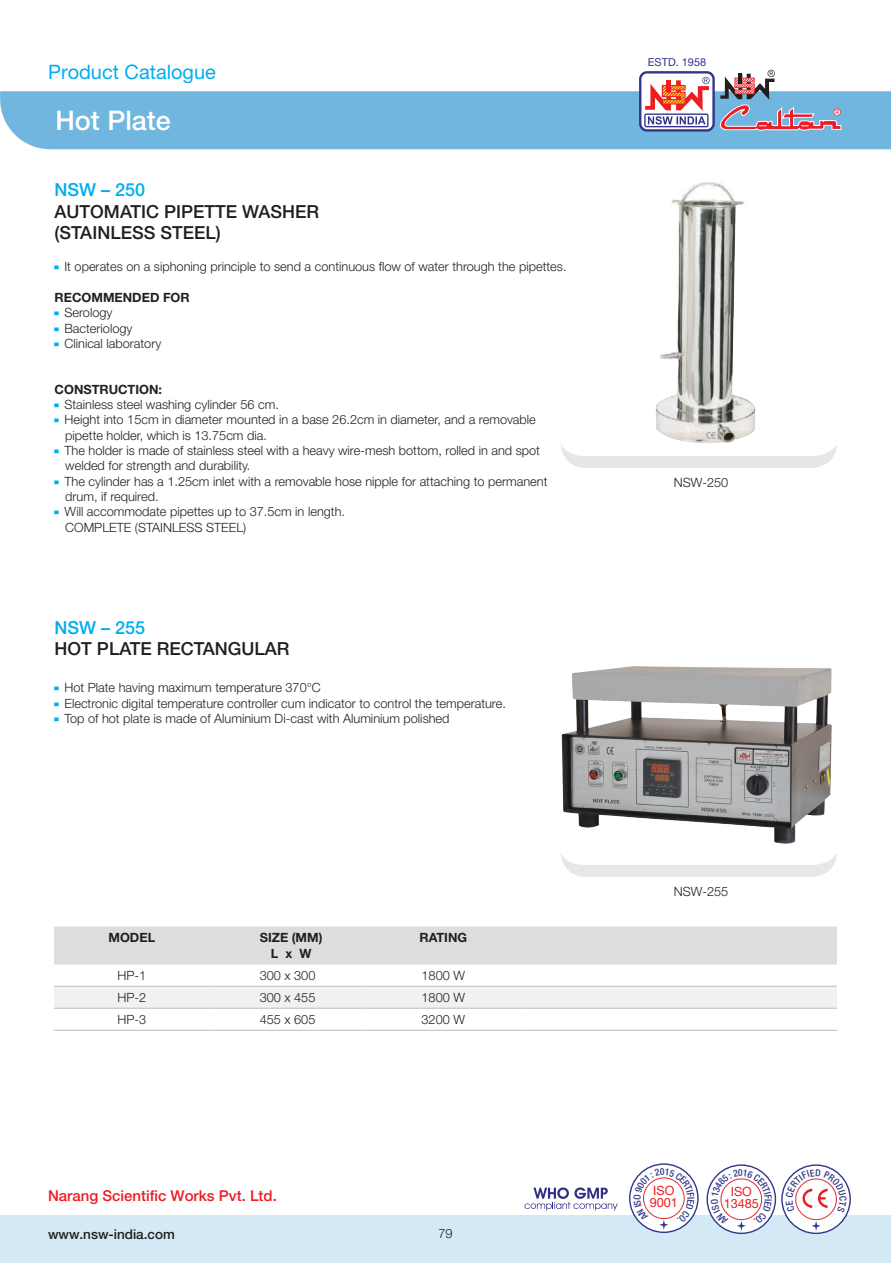
<style>
.page{position:relative;width:891px;height:1263px;background:#fff}
.page>*{position:absolute;margin:0;border:0;box-sizing:border-box;transform-origin:0 0}
.t1{font:500 27px "Helvetica Neue";color:#fff}
.t2{font:19.95px "Helvetica Neue";color:#00aeef}
.t3{font:500 18px/21.6px "Helvetica Neue";color:#231f20}
.t4{font:500 18px "Helvetica Neue";color:#00aeef}
.t5{font:500 15px "Helvetica Neue";color:#ee1d23}
.t6{font:500 13.5px "Helvetica Neue";color:#231f20}
.t7{font:300 12.75px/15.3px "Helvetica Neue";color:#231f20}
.t8{font:700 12.75px/15.3px "Helvetica Neue";color:#231f20;text-align:center}
.t9{font:12.75px/11.6px "Helvetica Neue";color:#ee1d23;text-align:center}
.t10{font:10.95px "Helvetica Neue";color:#33358b}
.s1{font-family:"Arial";font-weight:400;font-size:6px;color:#00aeef}
.s2{font-weight:700}
</style>
<div class="page">
<div style="left:0;top:91px;width:891px;height:58px;background:#70b6df"></div>
<div style="left:0;top:1215px;width:891px;height:48px;background:#d3e9f5"></div>
<svg style="left:525px;top:1187px;width:93px;height:23px"></svg>
<div style="left:640px;top:72px;width:74px;height:58px;background:#fff;border-radius:7px"></div>
<div style="left:639px;top:71px;width:76px;height:61px;border:2px solid #33358b;border-radius:7px"></div>
<div style="left:644px;top:113px;width:65px;height:14px;border:1px solid #33358b;border-radius:2px"></div>
<svg style="left:645px;top:70px;width:197px;height:62px"></svg>
<img style="left:655px;top:182px;width:101px;height:261px">
<img style="left:561px;top:666px;width:271px;height:178px">
<svg style="left:560px;top:444px;width:277px;height:24px"></svg>
<svg style="left:560px;top:853px;width:277px;height:24px"></svg>
<div style="left:54px;top:926px;width:783px;height:37px;background:#dcdddf"></div>
<svg style="left:54px;top:964px;width:783px;height:45px"></svg>
<div style="left:54px;top:986px;width:783px;height:21px;background:#f0f1f2"></div>
<hr style="left:54px;top:985px;width:156px;height:1px;background:#bcbdc0">
<hr style="left:210px;top:985px;width:155px;height:1px;background:#bcbdc0">
<hr style="left:365px;top:985px;width:156px;height:1px;background:#bcbdc0">
<hr style="left:521px;top:985px;width:316px;height:1px;background:#bcbdc0">
<hr style="left:54px;top:1007px;width:156px;height:1px;background:#bcbdc0">
<hr style="left:210px;top:1007px;width:155px;height:1px;background:#bcbdc0">
<hr style="left:365px;top:1007px;width:156px;height:1px;background:#bcbdc0">
<hr style="left:521px;top:1007px;width:316px;height:1px;background:#bcbdc0">
<hr style="left:54px;top:1029px;width:156px;height:1px;background:#bcbdc0">
<hr style="left:210px;top:1029px;width:155px;height:1px;background:#bcbdc0">
<hr style="left:365px;top:1029px;width:156px;height:1px;background:#bcbdc0">
<hr style="left:521px;top:1029px;width:316px;height:1px;background:#bcbdc0">
<hr style="left:54px;top:963px;width:156px;height:1px;background:#dcdddf">
<hr style="left:210px;top:963px;width:155px;height:1px;background:#dcdddf">
<hr style="left:365px;top:963px;width:156px;height:1px;background:#dcdddf">
<hr style="left:521px;top:963px;width:316px;height:1px;background:#dcdddf">
<svg style="left:707px;top:1164px;width:144px;height:70px"></svg>
<svg style="left:629px;top:1163px;width:70px;height:70px"></svg>
<h2 class="t2" style="left:48px;top:60px;width:169px">Product Catalogue</h2>
<h1 class="t1" style="left:55px;top:105px;width:117px">Hot Plate</h1>
<h3 class="t4" style="left:55px;top:179px;width:92px">NSW – 250</h3>
<h3 class="t3" style="left:55px;top:200px;width:266px">AUTOMATIC PIPETTE WASHER (STAINLESS STEEL)</h3>
<p class="t7" style="left:55px;top:259px;width:513px"><span class="s1">▀</span> It operates on a siphoning principle to send a continuous flow of water through the pipettes.</p>
<p class="t7" style="left:55px;top:289px;width:137px"><span class="s2">RECOMMENDED FOR </span><span class="s1">▀</span> Serology<br><span class="s1">▀</span> Bacteriology<br><span class="s1">▀</span> Clinical laboratory</p>
<p class="t8" style="left:55px;top:381px;width:109px">CONSTRUCTION:</p>
<p class="t7" style="left:55px;top:397px;width:226px"><span class="s1">▀</span> Stainless steel washing cylinder 56 cm.</p>
<p class="t7" style="left:55px;top:412px;width:483px"><span class="s1">▀</span> Height into 15cm in diameter mounted in a base 26.2cm in diameter, and a removable</p>
<p class="t7" style="left:65px;top:427px;width:203px">pipette holder, which is 13.75cm dia.</p>
<p class="t7" style="left:55px;top:442px;width:487px"><span class="s1">▀</span> The holder is made of stainless steel with a heavy wire-mesh bottom, rolled in and spot</p>
<p class="t7" style="left:65px;top:458px;width:187px">welded for strength and durability.</p>
<p class="t7" style="left:55px;top:473px;width:494px"><span class="s1">▀</span> The cylinder has a 1.25cm inlet with a removable hose nipple for attaching to permanent</p>
<p class="t7" style="left:65px;top:488px;width:95px">drum, if required.</p>
<p class="t7" style="left:55px;top:504px;width:292px"><span class="s1">▀</span> Will accommodate pipettes up to 37.5cm in length.</p>
<p class="t7" style="left:65px;top:519px;width:183px">COMPLETE (STAINLESS STEEL)</p>
<h3 class="t4" style="left:55px;top:616px;width:92px">NSW – 255</h3>
<h3 class="t3" style="left:55px;top:638px;width:236px">HOT PLATE RECTANGULAR</h3>
<p class="t7" style="left:55px;top:680px;width:453px"><span class="s1">▀</span> Hot Plate having maximum temperature 370°C<br><span class="s1">▀</span> Electronic digital temperature controller cum indicator to control the temperature. <span class="s1">▀</span> Top of hot plate is made of Aluminium Di-cast with Aluminium polished</p>
<p class="t8" style="left:108px;top:930px;width:48px">MODEL</p>
<p class="t8" style="left:260px;top:930px;width:64px">SIZE (MM)<br>L x W</p>
<p class="t8" style="left:419px;top:930px;width:49px">RATING</p>
<p class="t7" style="left:117px;top:967px;width:30px">HP-1</p>
<p class="t7" style="left:260px;top:967px;width:57px">300 x 300</p>
<p class="t7" style="left:422px;top:967px;width:45px">1800 W</p>
<p class="t7" style="left:117px;top:989px;width:30px">HP-2</p>
<p class="t7" style="left:260px;top:989px;width:57px">300 x 455</p>
<p class="t7" style="left:422px;top:989px;width:45px">1800 W</p>
<p class="t7" style="left:117px;top:1011px;width:30px">HP-3</p>
<p class="t7" style="left:260px;top:1011px;width:57px">455 x 605</p>
<p class="t7" style="left:422px;top:1011px;width:45px">3200 W</p>
<p class="t10" style="left:648px;top:55px;width:60px">ESTD. 1958</p>
<p class="t7" style="left:674px;top:474px;width:56px">NSW-250</p>
<p class="t7" style="left:674px;top:883px;width:56px">NSW-255</p>
<p class="t9" style="left:650px;top:1184px;width:30px;text-align:left">ISO<br>9001</p>
<p class="t5" style="left:48px;top:1187px;width:230px">Narang Scientific Works Pvt. Ltd.</p>
<p class="t9" style="left:724px;top:1185px;width:37px">ISO<br>13485</p>
<p class="t6" style="left:48px;top:1225px;width:128px">www.nsw-india.com</p>
<p class="t7" style="left:438px;top:1225px;width:16px">79</p>
</div>
